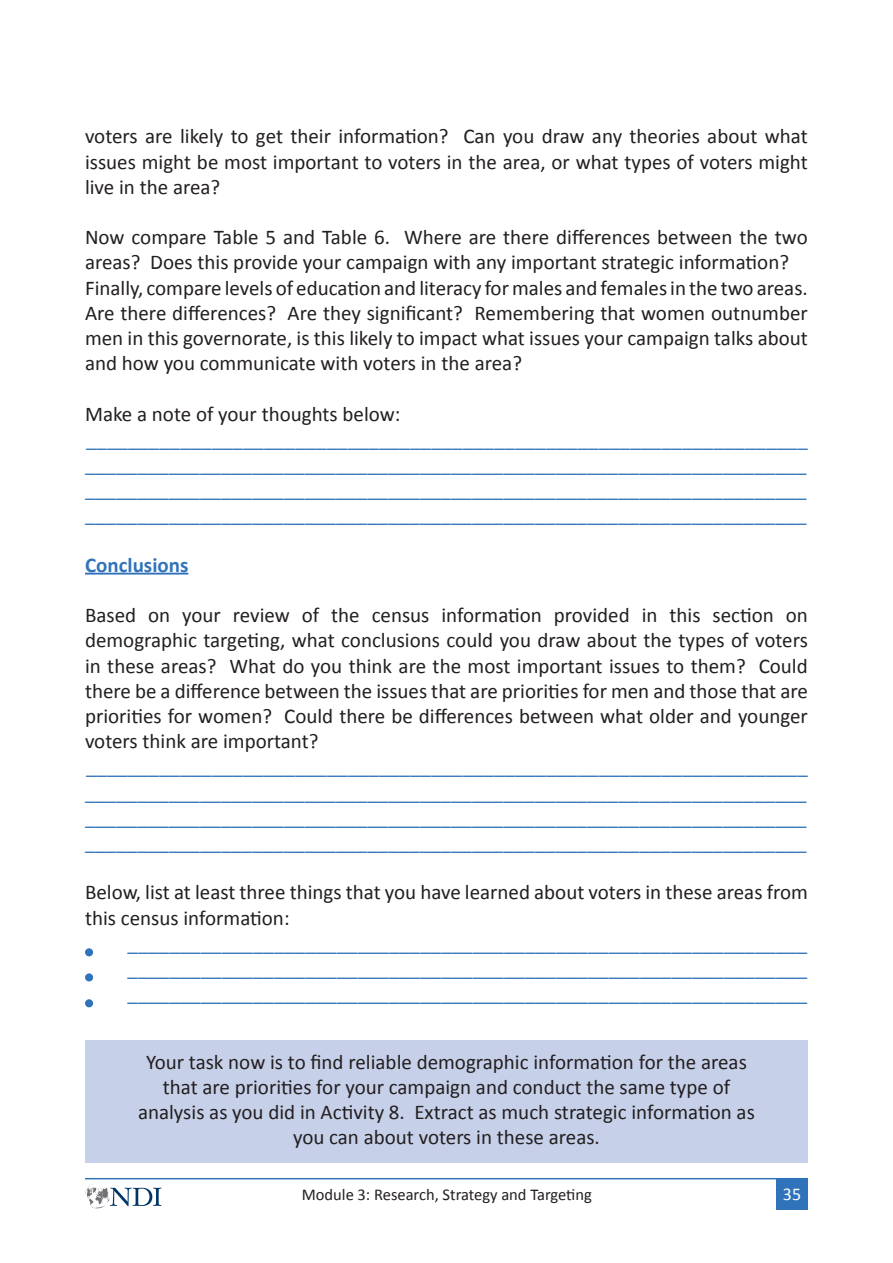
<style>
.page{position:relative;width:893px;height:1263px;background:#fff}
.page>*{position:absolute;margin:0;border:0;box-sizing:border-box;transform-origin:0 0}
.t1{font:21px/25.2px "Calibri";color:#231f20;text-align:justify}
.Indent_Text{font:21px/25.2px "Calibri";color:#3073ba}
.t2{font:700 21px "Calibri";color:#3073ba}
.t3{font:18px "Calibri";color:#fff}
.t4{font:16.5px "Calibri";color:#231f20}
</style>
<div class="page">
<div style="left:85px;top:1040px;width:723px;height:123px;background:#c7d0e9"></div>
<hr style="left:85px;top:573px;width:103px;height:1px;background:#3073ba">
<div style="left:85px;top:973px;width:8px;height:8px;background:#3073ba;border-radius:50%"></div>
<div style="left:85px;top:999px;width:8px;height:8px;background:#3073ba;border-radius:50%"></div>
<div style="left:85px;top:948px;width:8px;height:8px;background:#3073ba;border-radius:50%"></div>
<div style="left:776px;top:1178px;width:32px;height:32px;background:#3073ba"></div>
<hr style="left:85px;top:1178px;width:723px;height:1px;background:#3073ba">
<svg style="left:85px;top:1184px;width:77px;height:24px"></svg>
<p class="t1" style="left:85px;top:123px;width:724px">voters are likely to get their information? Can you draw any theories about what issues might be most important to voters in the area, or what types of voters might live in the area?</p>
<p class="t1" style="left:85px;top:224px;width:724px">Now compare Table 5 and Table 6. Where are there differences between the two areas? Does this provide your campaign with any important strategic information?</p>
<p class="t1" style="left:85px;top:274px;width:724px">Finally, compare levels of education and literacy for males and females in the two areas.<br>Are there differences? Are they significant? Remembering that women outnumber men in this governorate, is this likely to impact what issues your campaign talks about and how you communicate with voters in the area?</p>
<p class="t1" style="left:85px;top:400px;width:317px">Make a note of your thoughts below:</p>
<p class="Indent_Text" style="left:85px;top:425px;width:724px">_____________________________________________________________________ _____________________________________________________________________</p>
<p class="Indent_Text" style="left:85px;top:476px;width:723px">_____________________________________________________________________</p>
<p class="Indent_Text" style="left:85px;top:501px;width:723px">_____________________________________________________________________</p>
<p class="t2" style="left:85px;top:552px;width:105px">Conclusions</p>
<p class="t1" style="left:85px;top:602px;width:724px">Based on your review of the census information provided in this section on demographic targeting, what conclusions could you draw about the types of voters in these areas? What do you think are the most important issues to them? Could there be a difference between the issues that are priorities for men and those that are priorities for women? Could there be differences between what older and younger voters think are important?</p>
<p class="Indent_Text" style="left:85px;top:753px;width:724px">_____________________________________________________________________ _____________________________________________________________________</p>
<p class="Indent_Text" style="left:85px;top:803px;width:723px">_____________________________________________________________________</p>
<p class="Indent_Text" style="left:85px;top:828px;width:723px">_____________________________________________________________________</p>
<p class="t1" style="left:85px;top:879px;width:724px">Below, list at least three things that you have learned about voters in these areas from this census information:</p>
<p class="Indent_Text" style="left:128px;top:929px;width:681px">_________________________________________________________________</p>
<p class="Indent_Text" style="left:128px;top:954px;width:681px">_________________________________________________________________</p>
<p class="Indent_Text" style="left:128px;top:980px;width:681px">_________________________________________________________________</p>
<p class="t1" style="left:138px;top:1048px;width:618px;text-align:center">Your task now is to find reliable demographic information for the areas that are priorities for your campaign and conduct the same type of analysis as you did in Activity 8. Extract as much strategic information as you can about voters in these areas.</p>
<p class="t4" style="left:302px;top:1184px;width:292px">Module 3: Research, Strategy and Targeting</p>
<p class="t3" style="left:783px;top:1183px;width:20px">35</p>
</div>
